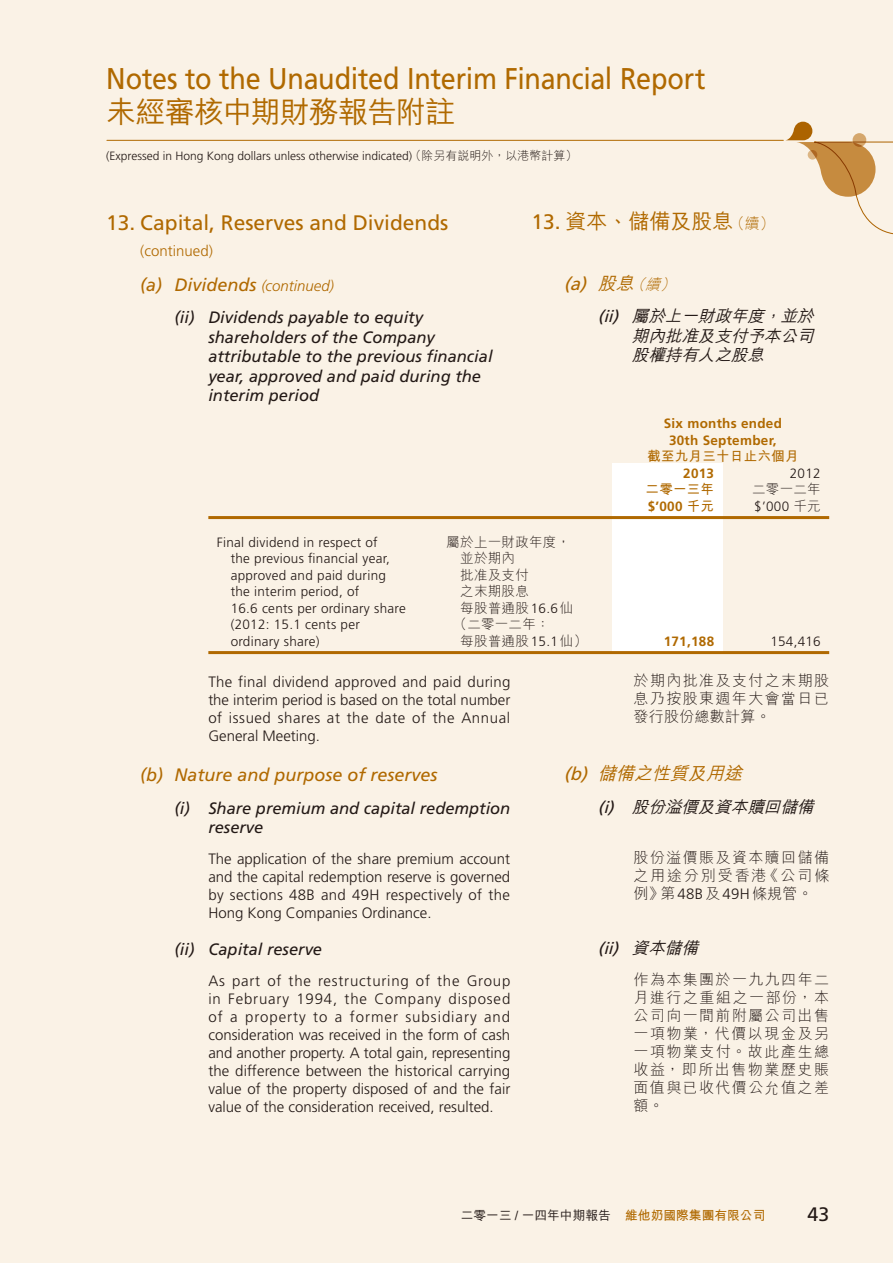
<style>
.page{position:relative;width:893px;height:1263px;background:#faf2e6}
.page>*{position:absolute;margin:0;border:0;box-sizing:border-box;transform-origin:0 0}
.t1{font:30px "Frutiger LT Std";letter-spacing:-.01em;color:#b06900;scale:.9 1}
.t2{font:500 30px "M Hei HK";letter-spacing:-.035em;color:#b06900}
.t3{font:21px "Frutiger LT Std";color:#b06900}
.t4{font:500 21px "M Hei HK";color:#b06900}
.t5{font:19.5px "Frutiger LT Std";color:#231916}
.t6{font:italic 18px "Frutiger LT Std";color:#b06900}
.t7{font:italic 500 18px "M Hei HK";color:#b06900}
.t8{font:italic 18px "Frutiger LT Std";color:#b06900}
.t9{font:italic 16.5px/19.5px "Frutiger LT Std";color:#231916}
.t10{font:italic 500 16.5px/19.5px "M Hei HK";color:#231916;text-align:justify}
.t11{font:italic 16.5px "Frutiger LT Std";color:#231916}
.t12{font:300 15px/18px "Frutiger LT Std";color:#231916;text-align:justify}
.t13{font:300 15px/18px "M Hei HK";letter-spacing:.095em;color:#231916;text-align:justify}
.t14{font:300 15px "Frutiger LT Std";color:#b06900}
.t15{font:300 13.5px "Frutiger LT Std";letter-spacing:.02em;color:#231916}
.t16{font:300 13.5px "M Hei HK";letter-spacing:.02em;color:#231916}
.t17{font:700 13.5px/16.5px "Frutiger LT Std";letter-spacing:.02em;color:#b06900;text-align:center}
.t18{font:700 13.5px "M Hei HK";letter-spacing:.02em;color:#b06900}
.t19{font:500 12.75px "M Hei HK";color:#231916}
.t20{font:300 12px "Frutiger LT Std";color:#231916}
.s1{font-family:"M Hei HK"}
.s2{font-weight:300;font-size:15px}
.s3{font-family:"Frutiger LT Std";font-weight:400}
.s4{font-family:"M Hei HK";font-weight:500}
.s5{font-family:"M Hei HK";font-weight:300;font-size:15px}
.s6{font-family:"Frutiger LT Std"}
.s7{font-weight:700;color:#b06900}
</style>
<div class="page">
<svg style="left:786px;top:122px;width:107px;height:113px"></svg>
<svg style="left:808px;top:150px;width:9px;height:10px"></svg>
<svg style="left:853px;top:133px;width:13px;height:14px"></svg>
<hr style="left:107px;top:140px;width:676px;height:1px;background:#b06900">
<div style="left:612px;top:464px;width:111px;height:188px;background:#fff"></div>
<hr style="left:208px;top:516px;width:621px;height:3px;background:#b06900">
<hr style="left:208px;top:651px;width:621px;height:3px;background:#b06900">
<h1 class="t1" style="left:106px;top:61px;width:667px">Notes to the Unaudited Interim Financial Report</h1>
<h1 class="t2" style="left:106px;top:90px;width:351px">未經審核中期財務報告附註</h1>
<p class="t20" style="left:106px;top:149px;width:473px">(Expressed in Hong Kong dollars unless otherwise indicated)<span class="s1">（除另有說明外，以港幣計算）</span></p>
<h2 class="t3" style="left:106px;top:210px;width:344px">13. Capital, Reserves and Dividends</h2>
<p class="t14" style="left:140px;top:242px;width:74px">(continued)</p>
<p class="t6" style="left:140px;top:274px;width:195px">(a) Dividends <span class="s2">(continued)</span></p>
<p class="t9" style="left:208px;top:308px;width:286px;text-indent:-34px">(ii) Dividends payable to equity shareholders of the Company attributable to the previous financial year, approved and paid during the interim period</p>
<h2 class="t4" style="left:531px;top:206px;width:245px"><span class="s3">13.</span> 資本、儲備及股息<span class="s2">（續）</span></h2>
<p class="t8" style="left:564px;top:273px;width:117px">(a) <span class="s4">股息</span><span class="s5">（續）</span></p>
<p class="t10" style="left:632px;top:305px;width:189px;text-indent:-34px"><span class="s3">(ii)</span> 屬於上一財政年度，並於期內批准及支付予本公司股權持有人之股息</p>
<p class="t17" style="left:664px;top:415px;width:120px">Six months ended<br>30th September,</p>
<p class="t18" style="left:647px;top:446px;width:153px">截至九月三十日止六個月</p>
<p class="t17" style="left:683px;top:465px;width:32px">2013</p>
<p class="t15" style="left:790px;top:465px;width:32px">2012</p>
<p class="t18" style="left:646px;top:479px;width:70px">二零一三年</p>
<p class="t16" style="left:752px;top:482px;width:70px">二零一二年</p>
<p class="t17" style="left:648px;top:498px;width:68px">$’000 <span class="s1">千元</span></p>
<p class="t15" style="left:754px;top:498px;width:68px">$’000 <span class="s1">千元</span></p>
<p class="t15" style="left:217px;top:534px;width:162px">Final dividend in respect of</p>
<p class="t16" style="left:446px;top:535px;width:125px">屬於上一財政年度，</p>
<p class="t15" style="left:231px;top:551px;width:161px">the previous financial year,</p>
<p class="t16" style="left:460px;top:551px;width:56px">並於期內</p>
<p class="t15" style="left:231px;top:567px;width:157px">approved and paid during</p>
<p class="t16" style="left:460px;top:568px;width:70px">批准及支付</p>
<p class="t15" style="left:231px;top:584px;width:130px">the interim period, of</p>
<p class="t16" style="left:460px;top:584px;width:70px">之末期股息</p>
<p class="t15" style="left:231px;top:600px;width:177px">16.6 cents per ordinary share</p>
<p class="t16" style="left:460px;top:601px;width:115px">每股普通股<span class="s6">16.6</span>仙</p>
<p class="t15" style="left:231px;top:617px;width:131px">(2012: 15.1 cents per</p>
<p class="t16" style="left:454px;top:617px;width:98px">（二零一二年：</p>
<p class="t15" style="left:231px;top:633px;width:90px">ordinary share)</p>
<p class="t16" style="left:460px;top:634px;width:128px">每股普通股<span class="s6">15.1</span>仙）</p>
<p class="t17" style="left:664px;top:633px;width:52px">171,188</p>
<p class="t15" style="left:770px;top:633px;width:52px">154,416</p>
<p class="t12" style="left:208px;top:673px;width:304px">The final dividend approved and paid during the interim period is based on the total number of issued shares at the date of the Annual General Meeting.</p>
<p class="t6" style="left:140px;top:765px;width:299px">(b) Nature and purpose of reserves</p>
<p class="t9" style="left:208px;top:798px;width:303px;text-indent:-34px">(i) Share premium and capital redemption reserve</p>
<p class="t12" style="left:208px;top:850px;width:303px">The application of the share premium account and the capital redemption reserve is governed by sections 48B and 49H respectively of the Hong Kong Companies Ordinance.</p>
<p class="t9" style="left:174px;top:940px;width:149px">(ii) Capital reserve</p>
<p class="t12" style="left:208px;top:972px;width:304px">As part of the restructuring of the Group in February 1994, the Company disposed of a property to a former subsidiary and consideration was received in the form of cash and another property. A total gain, representing the difference between the historical carrying value of the property disposed of and the fair value of the consideration received, resulted.</p>
<p class="t13" style="left:633px;top:671px;width:197px">於期內批准及支付之末期股息乃按股東週年大會當日已發行股份總數計算。</p>
<p class="t7" style="left:564px;top:761px;width:186px"><span class="s3">(b)</span> 儲備之性質及用途</p>
<p class="t10" style="left:598px;top:795px;width:223px"><span class="s3">(i)</span> 股份溢價及資本贖回儲備</p>
<p class="t13" style="left:633px;top:848px;width:197px">股份溢價賬及資本贖回儲備之用途分別受香港《公司條例》第<span class="s6">48B</span>及<span class="s6">49H</span>條規管。</p>
<p class="t11" style="left:598px;top:939px;width:107px">(ii) <span class="s4">資本儲備</span></p>
<p class="t13" style="left:633px;top:970px;width:197px">作為本集團於一九九四年二月進行之重組之一部份，本公司向一間前附屬公司出售一項物業，代價以現金及另一項物業支付。故此產生總收益，即所出售物業歷史賬面值與已收代價公允值之差額。</p>
<p class="t19" style="left:461px;top:1205px;width:306px">二零一三 / 一四年中期報告 <span class="s7">維他奶國際集團有限公司</span></p>
<h3 class="t5" style="left:807px;top:1202px;width:23px">43</h3>
</div>
